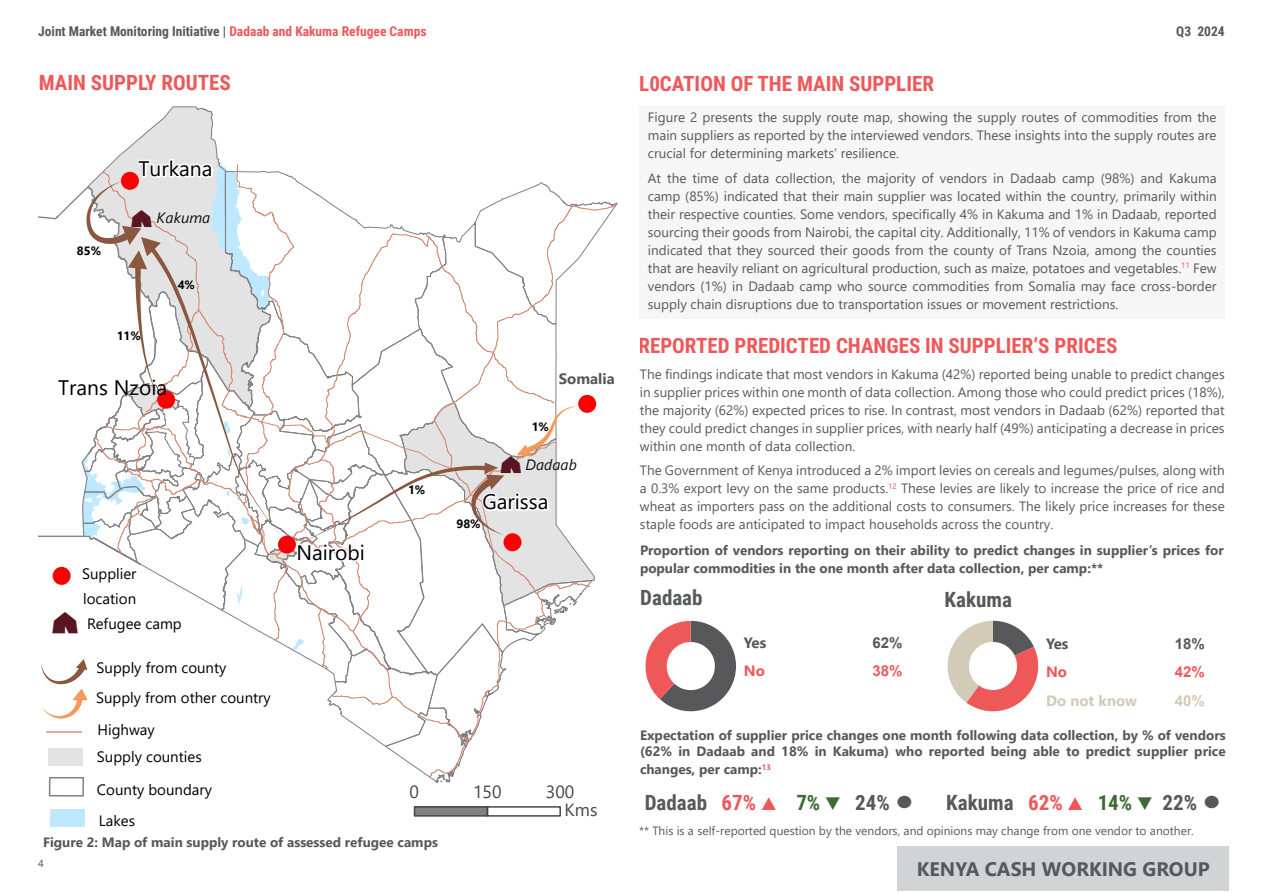
<style>
.page{position:relative;width:1263px;height:893px;background:#fff}
.page>*{position:absolute;margin:0;border:0;box-sizing:border-box;transform-origin:0 0}
.t1{font:126.75px "Chartwell Pies";color:#58585a}
.t2{font:126.75px "Chartwell Pies";color:#ee5859}
.Paragraph_headers_-_Red{font:700 21px "Roboto Condensed";color:#ee5859}
.Paragraph_headers_-_Red-2{font:700 21px "Roboto Condensed";color:#58595a}
.t3{font:21px "Segoe UI";color:#000}
.t4{font:700 19.5px "Segoe UI";color:#58585a}
.t5{font:17.55px/18px "Segoe UI";color:#464647}
.t6{font:15px/24.8px "Segoe UI";color:#000}
.Table_-_Cell{font:700 15px "Segoe UI";color:#58585a}
.t7{font:italic 15px "Segoe UI";color:#111}
.Table_-_Cell-2{font:700 15px "Segoe UI";color:#d2cbb8}
.Table_-_Cell-3{font:700 15px "Arial";color:#58585a}
.Table_-_Cell-4{font:700 15px "Arial";color:#ee5859}
.Table_-_Cell-5{font:700 15px "Segoe UI";color:#ee5859}
.Table_-_Cell-6{font:700 15px "Arial";color:#d2cbb8}
.Paragraph_headers_-_Red-3{font:13.5px/18px "Segoe UI";color:#58585a;text-align:justify}
.Paragraph_headers_-_Red-4{font:13.5px/18px "Segoe UI";color:#58595a;text-align:justify}
.t8{font:700 13.5px/18px "Segoe UI";color:#58585a}
.t9{font:700 13.5px "Roboto Condensed";color:#58585a}
.Paragraph_headers_-_Red-5{font:12px "Segoe UI";color:#58595a}
.t10{font:700 12px "Segoe UI";color:#000}
.t11{font:10.5px "Segoe UI";color:#58585a}
.s1{color:#ee5859}
.s2{color:#58585a}
.s3{color:#fff}
.s4{color:#d2cbb8}
.s5{font-family:"Segoe UI";font-weight:400;font-size:18px;color:#ee5859}
.s6{color:#3e6b35}
.s7{font-family:"Segoe UI";font-weight:400;font-size:18px;color:#3e6b35}
.s8{font-family:"Segoe UI";font-weight:600;font-size:28.5px;color:#58585a}
</style>
<div class="page">
<div style="left:897px;top:846px;width:332px;height:45px;background:#d1d3d4"></div>
<div style="left:639px;top:106px;width:585px;height:212px;background:#f6f6f6"></div>
<div style="left:414px;top:807px;width:73px;height:9px;background:#818183"></div>
<div style="left:414px;top:806px;width:74px;height:11px;border:2px solid #464647"></div>
<div style="left:487px;top:806px;width:74px;height:11px;border:2px solid #464647"></div>
<svg style="left:117px;top:106px;width:101px;height:51px"></svg>
<div style="left:50px;top:810px;width:35px;height:17px;background:#bee8ff"></div>
<div style="left:49px;top:777px;width:35px;height:20px;border:2px solid #818183"></div>
<svg style="left:41px;top:157px;width:577px;height:628px"></svg>
<p class="t9" style="left:38px;top:21px;width:390px">Joint Market Monitoring Initiative | <span class="s1">Dadaab and Kakuma Refugee Camps</span></p>
<p class="Paragraph_headers_-_Red" style="left:39px;top:68px;width:194px">MAIN SUPPLY ROUTES</p>
<h2 class="t3" style="left:139px;top:149px;width:75px">Turkana</h2>
<p class="t10" style="left:77px;top:240px;width:26px">85%</p>
<p class="t7" style="left:157px;top:204px;width:55px">Kakuma</p>
<p class="t10" style="left:117px;top:324px;width:26px">11%</p>
<p class="t10" style="left:178px;top:273px;width:19px">4%</p>
<p class="t3" style="left:58px;top:368px;width:110px">Trans Nzoia</p>
<p class="t6" style="left:82px;top:560px;width:56px">Supplier location</p>
<p class="t6" style="left:87px;top:610px;width:96px">Refugee camp</p>
<p class="t6" style="left:96px;top:651px;width:176px;line-height:30.8px">Supply from county<br>Supply from other country</p>
<p class="t6" style="left:97px;top:716px;width:59px">Highway</p>
<p class="t6" style="left:97px;top:743px;width:106px">Supply counties</p>
<p class="t6" style="left:97px;top:776px;width:117px">County boundary</p>
<p class="t6" style="left:99px;top:806px;width:38px">Lakes</p>
<h2 class="t3" style="left:296px;top:533px;width:70px">Nairobi</h2>
<p class="Table_-_Cell" style="left:559px;top:365px;width:57px">Somalia</p>
<p class="t10" style="left:532px;top:415px;width:19px">1%</p>
<p class="t10" style="left:408px;top:478px;width:19px">1%</p>
<p class="t7" style="left:525px;top:450px;width:53px">Dadaab</p>
<h2 class="t3" style="left:482px;top:482px;width:67px">Garissa</h2>
<p class="t10" style="left:456px;top:512px;width:26px">98%</p>
<p class="t5" style="left:410px;top:781px;width:11px">0</p>
<p class="t5" style="left:473px;top:781px;width:30px">150</p>
<p class="t5" style="left:565px;top:781px;width:34px;text-indent:-19px">300<br>Kms</p>
<p class="t8" style="left:43px;top:833px;width:396px">Figure 2: Map of main supply route of assessed refugee camps</p>
<p class="t11" style="left:38px;top:853px;width:7px">4</p>
<p class="t9" style="left:1176px;top:21px;width:50px">Q3 2024</p>
<p class="Paragraph_headers_-_Red" style="left:639px;top:69px;width:296px">L0CATION OF THE MAIN SUPPLIER</p>
<p class="Paragraph_headers_-_Red-3" style="left:648px;top:107px;width:570px">Figure 2 presents the supply route map, showing the supply routes of commodities from the main suppliers as reported by the interviewed vendors. These insights into the supply routes are crucial for determining markets’ resilience.</p>
<p class="Paragraph_headers_-_Red-3" style="left:648px;top:168px;width:570px">At the time of data collection, the majority of vendors in Dadaab camp (98%) and Kakuma camp (85%) indicated that their main supplier was located within the country, primarily within their respective counties. Some vendors, specifically 4% in Kakuma and 1% in Dadaab, reported sourcing their goods from Nairobi, the capital city. Additionally, 11% of vendors in Kakuma camp indicated that they sourced their goods from the county of Trans Nzoia, among the counties that are heavily reliant on agricultural production, such as maize, potatoes and vegetables.<sup>11</sup> Few vendors (1%) in Dadaab camp who source commodities from Somalia may face cross-border supply chain disruptions due to transportation issues or movement restrictions.</p>
<p class="Paragraph_headers_-_Red" style="left:638px;top:331px;width:480px">REPORTED PREDICTED CHANGES IN SUPPLIER’S PRICES</p>
<p class="Paragraph_headers_-_Red-4" style="left:640px;top:364px;width:586px">The findings indicate that most vendors in Kakuma (42%) reported being unable to predict changes in supplier prices within one month of data collection. Among those who could predict prices (18%), the majority (62%) expected prices to rise. In contrast, most vendors in Dadaab (62%) reported that they could predict changes in supplier prices, with nearly half (49%) anticipating a decrease in prices within one month of data collection.</p>
<p class="Paragraph_headers_-_Red-4" style="left:640px;top:460px;width:586px">The Government of Kenya introduced a 2% import levies on cereals and legumes/pulses, along with a 0.3% export levy on the same products.<sup>12</sup> These levies are likely to increase the price of rice and wheat as importers pass on the additional costs to consumers. The likely price increases for these staple foods are anticipated to impact households across the country.</p>
<p class="t8" style="left:640px;top:540px;width:585px">Proportion of vendors reporting on their ability to predict changes in supplier’s prices for popular commodities in the one month after data collection, per camp:**</p>
<p class="Paragraph_headers_-_Red-2" style="left:640px;top:583px;width:64px">Dadaab</p>
<p class="Paragraph_headers_-_Red-2" style="left:945px;top:585px;width:69px">Kakuma</p>
<p class="t2" style="left:639px;top:588px;width:201px"><span class="s2">62</span>+38<span class="s3">A</span></p>
<p class="Table_-_Cell" style="left:744px;top:628px;width:24px">Yes</p>
<p class="Table_-_Cell-3" style="left:872px;top:632px;width:32px">62%</p>
<p class="Table_-_Cell-5" style="left:744px;top:657px;width:23px">No</p>
<p class="Table_-_Cell-4" style="left:872px;top:661px;width:32px">38%</p>
<p class="t1" style="left:941px;top:588px;width:202px">18<span class="s1">+2</span><span class="s4">40</span><span class="s3">A</span></p>
<p class="Table_-_Cell" style="left:1046px;top:629px;width:24px">Yes</p>
<p class="Table_-_Cell-3" style="left:1175px;top:633px;width:32px">18%</p>
<p class="Table_-_Cell-5" style="left:1046px;top:658px;width:23px">No</p>
<p class="Table_-_Cell-4" style="left:1175px;top:662px;width:32px">42%</p>
<p class="Table_-_Cell-2" style="left:1046px;top:687px;width:93px">Do not know</p>
<p class="Table_-_Cell-6" style="left:1175px;top:690px;width:32px">40%</p>
<p class="t8" style="left:640px;top:726px;width:587px;line-height:16.2px">Expectation of supplier price changes one month following data collection, by % of vendors (62% in Dadaab and 18% in Kakuma) who reported being able to predict supplier price</p>
<p class="t8" style="left:640px;top:760px;width:132px">changes, per camp:<sup>13</sup></p>
<p class="Paragraph_headers_-_Red-2" style="left:645px;top:788px;width:271px">Dadaab <span class="s1">67%</span> <span class="s5">▲</span> <span class="s6">7%</span> <span class="s7">▼</span> <span class="s2">24%</span> <span class="s8">●</span></p>
<p class="Paragraph_headers_-_Red-2" style="left:946px;top:788px;width:277px">Kakuma <span class="s1">62%</span> <span class="s5">▲</span> <span class="s6">14%</span> <span class="s7">▼</span> <span class="s2">22%</span> <span class="s8">●</span></p>
<p class="Paragraph_headers_-_Red-5" style="left:639px;top:819px;width:556px">** This is a self-reported question by the vendors, and opinions may change from one vendor to another.</p>
<h3 class="t4" style="left:917px;top:851px;width:294px">KENYA CASH WORKING GROUP</h3>
</div>
